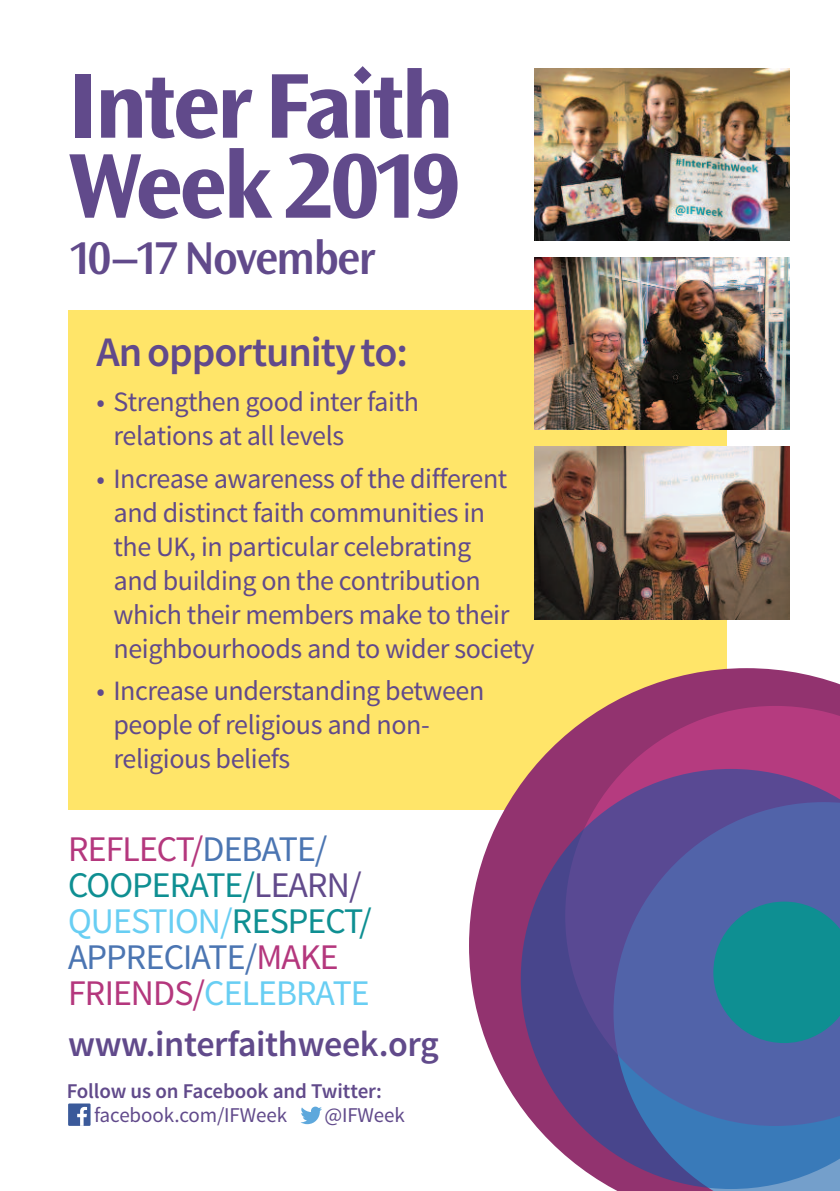
<style>
.page{position:relative;width:840px;height:1191px;background:#fff}
.page>*{position:absolute;margin:0;border:0;box-sizing:border-box;transform-origin:0 0}
.t1{font:700 96px/80px "Ocean Sans";letter-spacing:-.04em;color:#614a8b}
.t2{font:600 48px "Ocean Sans";letter-spacing:-.04em;color:#614a8b}
.t3{font:600 42px "Source Sans Pro";letter-spacing:-.025em;color:#614a8b}
.t4{font:36px/36px "Source Sans Pro";letter-spacing:-.025em;color:#b4377d}
.t5{font:600 36px "Source Sans Pro";letter-spacing:-.01em;color:#614a8b}
.t6{font:28px/34px "Source Sans Pro";letter-spacing:-.015em;color:#614a8b}
.t7{font:600 21px "Source Sans Pro";letter-spacing:-.005em;color:#614a8b}
.t8{font:21px "Source Sans Pro";letter-spacing:-.005em;color:#614a8b}
.s1{color:#4b75b2}
.s2{color:#0e8f92}
.s3{color:#614a8b}
.s4{color:#68cef3}
</style>
<div class="page">
<div style="left:68px;top:310px;width:658px;height:499px;background:#ffe569"></div>
<svg style="left:468px;top:668px;width:371px;height:438px"></svg>
<svg style="left:565px;top:706px;width:274px;height:63px;background:#aa3d78"></svg>
<svg style="left:520px;top:769px;width:319px;height:420px;background:#5d599b"></svg>
<svg style="left:713px;top:901px;width:126px;height:142px;background:#198796"></svg>
<div style="left:68px;top:1103px;width:22px;height:22px;background:#3b5a9a"></div>
<svg style="left:77px;top:1106px;width:10px;height:19px"></svg>
<svg style="left:300px;top:1106px;width:22px;height:18px"></svg>
<img style="left:534px;top:257px;width:255px;height:173px">
<img style="left:534px;top:447px;width:255px;height:172px">
<img style="left:534px;top:68px;width:255px;height:172px">
<h1 class="t1" style="left:68px;top:72px;width:395px">Inter Faith<br>Week 2019</h1>
<h2 class="t2" style="left:68px;top:238px;width:309px">10–17 November</h2>
<h3 class="t3" style="left:96px;top:326px;width:313px">Anopportunityto:</h3>
<p class="t6" style="left:113px;top:386px;width:307px;text-indent:-17px">• Strengthen good inter faith relations at all levels</p>
<p class="t6" style="left:113px;top:462px;width:422px;text-indent:-17px">• Increase awareness of the different and distinct faith communities in<br>the UK, in particular celebrating<br>and building on the contribution which their members make to their neighbourhoods and to wider society</p>
<p class="t6" style="left:113px;top:674px;width:372px;text-indent:-17px">• Increase understanding between people of religious and non&shy;religious beliefs</p>
<p class="t4" style="left:68px;top:831px;width:305px">REFLECT/<span class="s1">DEBATE/<br></span><span class="s2">COOPERATE/</span><span class="s3">LEARN/<br></span><span class="s4">QUESTION/</span><span class="s2">RESPECT/<br></span><span class="s1">APPRECIATE/</span>MAKE<br>FRIENDS/<span class="s4">CELEBRATE</span></p>
<p class="t5" style="left:68px;top:1021px;width:372px">www.interfaithweek.org</p>
<p class="t7" style="left:67px;top:1077px;width:316px">Follow us on Facebook and Twitter:</p>
<p class="t8" style="left:94px;top:1101px;width:194px">facebook.com/IFWeek</p>
<p class="t8" style="left:324px;top:1101px;width:82px">@IFWeek</p>
</div>
